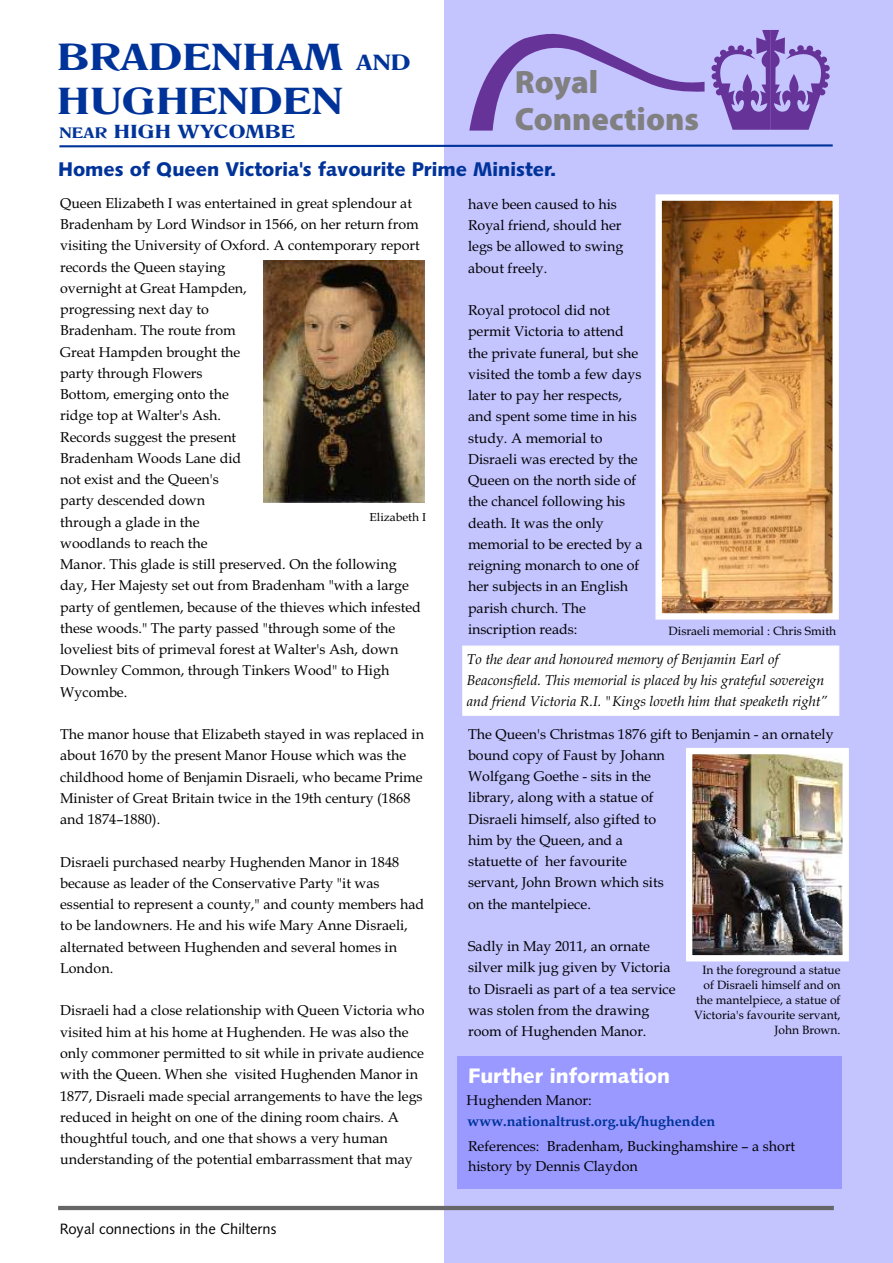
<style>
.page{position:relative;width:893px;height:1263px;background:#fff}
.page>*{position:absolute;margin:0;border:0;box-sizing:border-box;transform-origin:0 0}
.t1{font:700 36px/43.7px "Romana BT";color:#039;scale:1.27 1}
.t2{font:900 32.4px/37.5px "Myriad Pro";color:#808080}
.t3{font:21px "Humanist 531 BT Black A";color:#fff}
.t4{font:19.8px "Humanist 531 BT Black A";color:#039}
.t5{font:700 18px "Romana BT";color:#039;scale:1.27 1}
.t6{font:15px "Humanist 531 BT Roman A";color:#000}
.t7{font:14.25px/21.3px "Book Antiqua";color:#000}
.t8{font:italic 14.25px/20.5px "Book Antiqua";color:#000}
.t9{font:700 14.25px "Book Antiqua";color:#039}
.t10{font:12px/14.9px "Book Antiqua";color:#000;text-align:right}
.t11{font:11.55px "Book Antiqua";color:#000;scale:1.04 1}
.s1{font-size:21px}
.s2{font-size:14.4px}
</style>
<div class="page">
<div style="left:444px;top:0;width:449px;height:1263px;background:#c4c4ff"></div>
<hr style="left:58px;top:1206px;width:776px;height:4px;background:#666">
<div style="left:457px;top:1056px;width:384px;height:132px;background:#99f"></div>
<div style="left:462px;top:646px;width:377px;height:70px;background:#fff"></div>
<img style="left:263px;top:261px;width:161px;height:242px">
<svg style="left:469px;top:33px;width:236px;height:98px"></svg>
<svg style="left:711px;top:30px;width:119px;height:100px"></svg>
<svg style="left:59px;top:144px;width:774px;height:4px"></svg>
<img style="left:662px;top:201px;width:170px;height:412px">
<img style="left:693px;top:755px;width:149px;height:199px">
<div style="left:655px;top:194px;width:184px;height:426px;border:6px solid #fff"></div>
<div style="left:686px;top:748px;width:163px;height:213px;border:6px solid #fff"></div>
<h1 class="t1" style="left:57px;top:39px;width:280px">BRADENHAM <span class="s1">AND<br></span>HUGHENDEN</h1>
<p class="t5" style="left:59px;top:124px;width:187px"><span class="s2">NEAR</span> HIGH WYCOMBE</p>
<h3 class="t4" style="left:58px;top:161px;width:500px">Homes of Queen Victoria's favourite Prime Minister.</h3>
<h2 class="t2" style="left:515px;top:66px;width:186px">Royal<br>Connections</h2>
<p class="t7" style="left:60px;top:194px;width:362px">Queen Elizabeth I was entertained in great splendour at Bradenham by Lord Windsor in 1566, on her return from visiting the University of Oxford. A contemporary report records the Queen staying<br>overnight at Great Hampden,<br>progressing next day to<br>Bradenham. The route from<br>Great Hampden brought the<br>party through Flowers<br>Bottom, emerging onto the<br>ridge top at Walter's Ash.<br>Records suggest the present<br>Bradenham Woods Lane did<br>not exist and the Queen's<br>party descended down<br>through a glade in the<br>woodlands to reach the<br>Manor. This glade is still preserved. On the following day, Her Majesty set out from Bradenham "with a large party of gentlemen, because of the thieves which infested these woods." The party passed "through some of the loveliest bits of primeval forest at Walter's Ash, down Downley Common, through Tinkers Wood" to High Wycombe.</p>
<p class="t7" style="left:60px;top:725px;width:365px">The manor house that Elizabeth stayed in was replaced in about 1670 by the present Manor House which was the childhood home of Benjamin Disraeli, who became Prime Minister of Great Britain twice in the 19th century (1868 and 1874–1880).</p>
<p class="t7" style="left:60px;top:853px;width:366px">Disraeli purchased nearby Hughenden Manor in 1848 because as leader of the Conservative Party "it was essential to represent a county," and county members had to be landowners. He and his wife Mary Anne Disraeli, alternated between Hughenden and several homes in London.</p>
<p class="t7" style="left:60px;top:1002px;width:366px">Disraeli had a close relationship with Queen Victoria who visited him at his home at Hughenden. He was also the only commoner permitted to sit while in private audience with the Queen. When she visited Hughenden Manor in 1877, Disraeli made special arrangements to have the legs reduced in height on one of the dining room chairs. A thoughtful touch, and one that shows a very human understanding of the potential embarrassment that may</p>
<p class="t11" style="left:370px;top:512px;width:56px">Elizabeth I</p>
<p class="t6" style="left:60px;top:1223px;width:218px">Royal connections in the Chilterns</p>
<p class="t7" style="left:468px;top:195px;width:157px">have been caused to his<br>Royal friend, should her legs be allowed to swing about freely.</p>
<p class="t7" style="left:468px;top:301px;width:176px">Royal protocol did not permit Victoria to attend the private funeral, but she visited the tomb a few days later to pay her respects, and spent some time in his study. A memorial to<br>Disraeli was erected by the<br>Queen on the north side of the chancel following his death. It was the only memorial to be erected by a reigning monarch to one of her subjects in an English parish church. The inscription reads:</p>
<p class="t10" style="left:669px;top:625px;width:169px">Disraeli memorial : Chris Smith</p>
<p class="t8" style="left:467px;top:651px;width:362px">To the dear and honoured memory of Benjamin Earl of<br>Beaconsfield. This memorial is placed by his grateful sovereign and friend Victoria R.I. "Kings loveth him that speaketh right”</p>
<p class="t7" style="left:468px;top:725px;width:367px">The Queen's Christmas 1876 gift to Benjamin - an ornately bound copy of Faust by Johann<br>Wolfgang Goethe - sits in the<br>library, along with a statue of<br>Disraeli himself, also gifted to<br>him by the Queen, and a<br>statuette of her favourite<br>servant, John Brown which sits<br>on the mantelpiece.</p>
<p class="t7" style="left:468px;top:937px;width:209px">Sadly in May 2011, an ornate silver milk jug given by Victoria to Disraeli as part of a tea service was stolen from the drawing room of Hughenden Manor.</p>
<p class="t10" style="left:694px;top:964px;width:148px">In the foreground a statue of Disraeli himself and on the mantelpiece, a statue of<br>Victoria's favourite servant,<br>John Brown.</p>
<h3 class="t3" style="left:468px;top:1067px;width:203px">Further information</h3>
<p class="t7" style="left:467px;top:1091px;width:127px">Hughenden Manor:</p>
<p class="t9" style="left:468px;top:1115px;width:249px">www.nationaltrust.org.uk/hughenden</p>
<p class="t7" style="left:468px;top:1138px;width:329px;line-height:20.4px">References: Bradenham, Buckinghamshire – a short history by Dennis Claydon</p>
</div>
